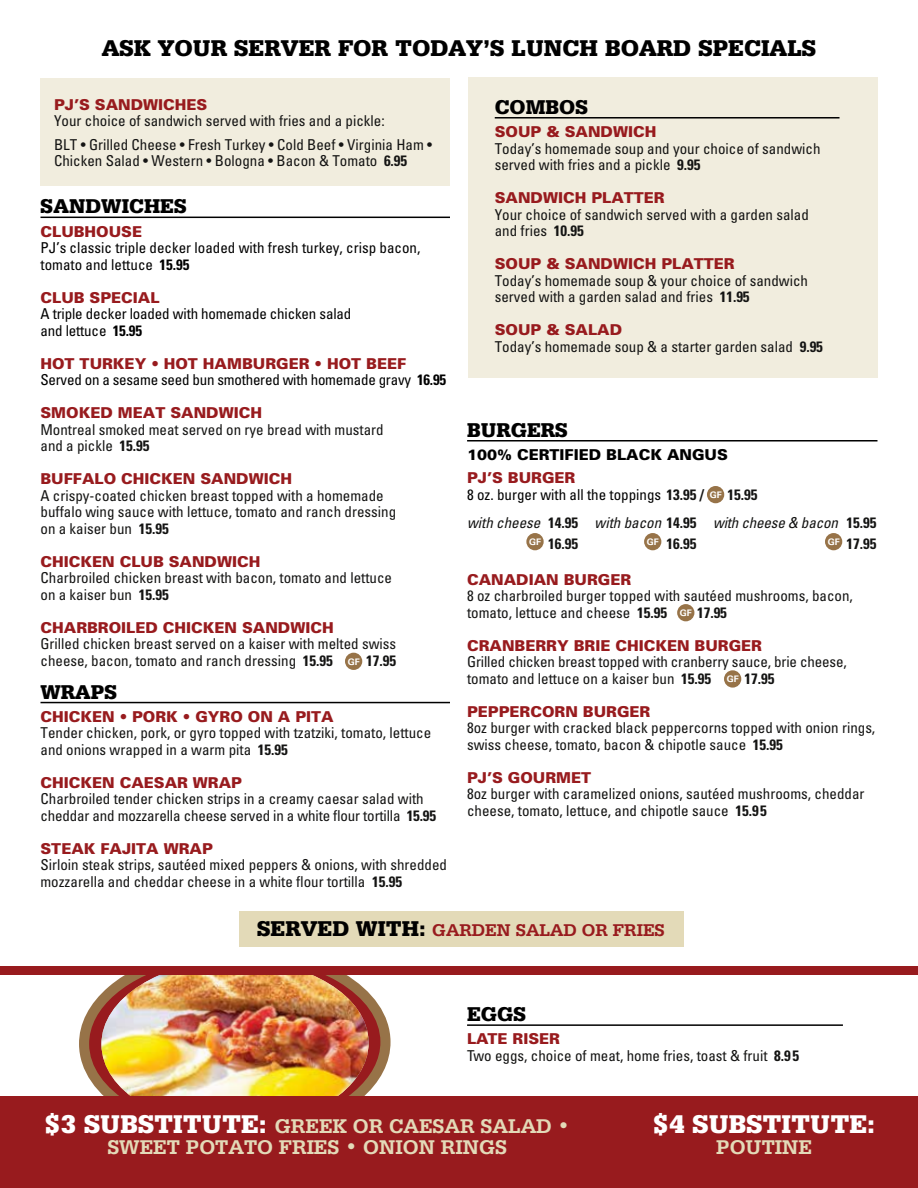
<style>
.page{position:relative;width:918px;height:1188px;background:#fff}
.page>*{position:absolute;margin:0;border:0;box-sizing:border-box;transform-origin:0 0}
.t1{font:900 27px "Serifa BT";color:#fff}
.t2{font:900 24px "Serifa BT";color:#000}
.t3{font:700 21px/21px "Serifa BT";color:#e3dab8;text-align:center}
.t4{font:900 21px "Serifa BT";color:#000}
.t5{font:700 18px "Serifa BT";color:#981b1e}
.t6{font:condensed 15px/16.5px "Univers";color:#141413}
.t7{font:900 15px "Univers";color:#981b1e}
.t8{font:condensed 15px/16.5px "Univers";letter-spacing:-.01em;color:#000}
.t9{font:italic condensed 15px/27.8px "Univers";color:#141413}
.t10{font:700 condensed 15px "Univers";color:#141413}
.t11{font:900 15px "Univers";color:#000}
.t12{font:700 9px "Univers S";color:#fff}
.s1{font-weight:700}
.s2{font-weight:900;font-stretch:normal;color:#981b1e}
.s3{font-weight:700;color:#141413}
.s4{font-weight:700;font-style:normal}
.s5{font-weight:900;font-size:22.5px;color:#000}
.s6{font-weight:900;font-size:27px;color:#fff}
</style>
<div class="page">
<svg style="left:79px;top:993px;width:312px;height:100px"></svg>
<img style="left:101px;top:975px;width:268px;height:121px">
<div style="left:0;top:966px;width:918px;height:9px;background:#981b1e"></div>
<div style="left:40px;top:78px;width:410px;height:108px;background:#f1edde"></div>
<div style="left:468px;top:78px;width:410px;height:300px;background:#f1edde"></div>
<div style="left:0;top:1096px;width:918px;height:92px;background:#981b1e"></div>
<hr style="left:467px;top:440px;width:411px;height:2px;background:#000">
<div style="left:526px;top:533px;width:18px;height:17px;background:#977348;border-radius:50%"></div>
<div style="left:644px;top:533px;width:17px;height:17px;background:#977348;border-radius:50%"></div>
<div style="left:825px;top:533px;width:17px;height:17px;background:#977348;border-radius:50%"></div>
<div style="left:724px;top:670px;width:17px;height:18px;background:#977348;border-radius:50%"></div>
<div style="left:707px;top:486px;width:17px;height:17px;background:#977348;border-radius:50%"></div>
<div style="left:677px;top:604px;width:17px;height:17px;background:#977348;border-radius:50%"></div>
<hr style="left:467px;top:1024px;width:376px;height:2px;background:#000">
<div style="left:239px;top:911px;width:445px;height:36px;background:#e3dab8"></div>
<hr style="left:495px;top:117px;width:345px;height:2px;background:#000">
<hr style="left:40px;top:217px;width:410px;height:1px;background:#000">
<hr style="left:40px;top:702px;width:410px;height:1px;background:#000">
<div style="left:345px;top:653px;width:17px;height:17px;background:#977348;border-radius:50%"></div>
<h2 class="t2" style="left:102px;top:33px;width:716px">ASK YOUR SERVER FOR TODAY’S LUNCH BOARD SPECIALS</h2>
<p class="t7" style="left:54px;top:95px;width:155px">PJ’S SANDWICHES</p>
<p class="t6" style="left:54px;top:109px;width:380px;line-height:23.2px">Your choice of sandwich served with fries and a pickle:<br>BLT • Grilled Cheese • Fresh Turkey • Cold Beef • Virginia Ham •</p>
<p class="t6" style="left:54px;top:152px;width:355px">Chicken Salad • Western • Bologna • Bacon &amp; Tomato <span class="s1">6.95</span></p>
<h3 class="t4" style="left:40px;top:193px;width:148px">SANDWICHES</h3>
<p class="t7" style="left:40px;top:222px;width:103px">CLUBHOUSE</p>
<p class="t8" style="left:40px;top:239px;width:381px">PJ’s classic triple decker loaded with fresh turkey, crisp bacon, tomato and lettuce <span class="s1">15.95</span></p>
<p class="t7" style="left:40px;top:288px;width:121px">CLUB SPECIAL</p>
<p class="t8" style="left:40px;top:305px;width:312px">A triple decker loaded with homemade chicken salad and lettuce <span class="s1">15.95</span></p>
<p class="t8" style="left:40px;top:355px;width:407px"><span class="s2">HOT TURKEY • HOT HAMBURGER • HOT BEEF<br></span>Served on a sesame seed bun smothered with homemade gravy <span class="s1">16.95</span></p>
<p class="t7" style="left:40px;top:403px;width:223px">SMOKED MEAT SANDWICH</p>
<p class="t6" style="left:40px;top:421px;width:345px">Montreal smoked meat served on rye bread with mustard and a pickle <span class="s1">15.95</span></p>
<p class="t7" style="left:40px;top:469px;width:253px">BUFFALO CHICKEN SANDWICH</p>
<p class="t6" style="left:40px;top:487px;width:357px">A crispy-coated chicken breast topped with a homemade buffalo wing sauce with lettuce, tomato and ranch dressing on a kaiser bun <span class="s1">15.95</span></p>
<p class="t7" style="left:40px;top:552px;width:221px">CHICKEN CLUB SANDWICH</p>
<p class="t6" style="left:40px;top:569px;width:353px">Charbroiled chicken breast with bacon, tomato and lettuce on a kaiser bun <span class="s1">15.95</span></p>
<p class="t7" style="left:40px;top:618px;width:295px">CHARBROILED CHICKEN SANDWICH</p>
<p class="t6" style="left:40px;top:635px;width:357px">Grilled chicken breast served on a kaiser with melted swiss cheese, bacon, tomato and ranch dressing <span class="s1">15.95</span></p>
<p class="t10" style="left:366px;top:651px;width:31px">17.95</p>
<p class="t12" style="left:348px;top:656px;width:13px">GF</p>
<h3 class="t4" style="left:40px;top:679px;width:78px">WRAPS</h3>
<p class="t7" style="left:40px;top:707px;width:295px">CHICKEN • PORK • GYRO ON A PITA</p>
<p class="t6" style="left:40px;top:724px;width:392px">Tender chicken, pork, or gyro topped with tzatziki, tomato, lettuce and onions wrapped in a warm pita <span class="s1">15.95</span></p>
<p class="t7" style="left:40px;top:773px;width:203px">CHICKEN CAESAR WRAP</p>
<p class="t6" style="left:40px;top:790px;width:397px">Charbroiled tender chicken strips in a creamy caesar salad with cheddar and mozzarella cheese served in a white flour tortilla <span class="s1">15.95</span></p>
<p class="t7" style="left:40px;top:839px;width:174px">STEAK FAJITA WRAP</p>
<p class="t6" style="left:40px;top:856px;width:408px">Sirloin steak strips, sautéed mixed peppers &amp; onions, with shredded mozzarella and cheddar cheese in a white flour tortilla <span class="s1">15.95</span></p>
<h3 class="t4" style="left:495px;top:94px;width:95px">COMBOS</h3>
<p class="t7" style="left:495px;top:122px;width:163px">SOUP &amp; SANDWICH</p>
<p class="t6" style="left:495px;top:140px;width:327px">Today’s homemade soup and your choice of sandwich served with fries and a pickle <span class="s1">9.95</span></p>
<p class="t7" style="left:495px;top:188px;width:171px">SANDWICH PLATTER</p>
<p class="t6" style="left:495px;top:206px;width:316px">Your choice of sandwich served with a garden salad and fries <span class="s1">10.95</span></p>
<p class="t7" style="left:495px;top:254px;width:241px">SOUP &amp; SANDWICH PLATTER</p>
<p class="t6" style="left:495px;top:272px;width:315px">Today’s homemade soup &amp; your choice of sandwich served with a garden salad and fries <span class="s1">11.95</span></p>
<p class="t6" style="left:495px;top:321px;width:330px"><span class="s2">SOUP &amp; SALAD<br></span>Today’s homemade soup &amp; a starter garden salad <span class="s1">9.95</span></p>
<h3 class="t4" style="left:467px;top:417px;width:102px">BURGERS</h3>
<p class="t11" style="left:467px;top:445px;width:262px">100% CERTIFIED BLACK ANGUS</p>
<p class="t8" style="left:467px;top:469px;width:238px"><span class="s2">PJ’S BURGER<br></span>8 oz. burger with all the toppings <span class="s3">13.95 /</span></p>
<p class="t9" style="left:467px;top:480px;width:411px;text-indent:260px"><span class="s4">15.95<br></span>with cheese <span class="s4">14.95</span> with bacon <span class="s4">14.95</span> with cheese &amp; bacon <span class="s4">15.95</span></p>
<p class="t10" style="left:548px;top:534px;width:31px">16.95</p>
<p class="t10" style="left:667px;top:534px;width:31px">16.95</p>
<p class="t10" style="left:847px;top:534px;width:31px">17.95</p>
<p class="t7" style="left:467px;top:570px;width:166px">CANADIAN BURGER</p>
<p class="t6" style="left:467px;top:587px;width:387px">8 oz charbroiled burger topped with sautéed mushrooms, bacon, tomato, lettuce and cheese <span class="s1">15.95</span></p>
<p class="t12" style="left:710px;top:490px;width:13px">GF</p>
<p class="t12" style="left:529px;top:537px;width:13px">GF</p>
<p class="t12" style="left:647px;top:537px;width:13px">GF</p>
<p class="t12" style="left:828px;top:537px;width:13px">GF</p>
<p class="t10" style="left:697px;top:603px;width:31px">17.95</p>
<p class="t7" style="left:467px;top:636px;width:296px">CRANBERRY BRIE CHICKEN BURGER</p>
<p class="t6" style="left:467px;top:653px;width:381px">Grilled chicken breast topped with cranberry sauce, brie cheese, tomato and lettuce on a kaiser bun <span class="s1">15.95</span></p>
<p class="t12" style="left:680px;top:608px;width:13px">GF</p>
<p class="t10" style="left:744px;top:669px;width:31px">17.95</p>
<p class="t12" style="left:727px;top:674px;width:13px">GF</p>
<p class="t7" style="left:467px;top:702px;width:185px">PEPPERCORN BURGER</p>
<p class="t6" style="left:467px;top:719px;width:410px">8oz burger with cracked black peppercorns topped with onion rings, swiss cheese, tomato, bacon &amp; chipotle sauce <span class="s1">15.95</span></p>
<p class="t7" style="left:467px;top:768px;width:126px">PJ’S GOURMET</p>
<p class="t6" style="left:467px;top:785px;width:399px">8oz burger with caramelized onions, sautéed mushrooms, cheddar cheese, tomato, lettuce, and chipotle sauce <span class="s1">15.95</span></p>
<p class="t5" style="left:257px;top:919px;width:409px"><span class="s5">SERVED WITH:</span> GARDEN SALAD OR FRIES</p>
<h3 class="t4" style="left:467px;top:1001px;width:60px">EGGS</h3>
<p class="t6" style="left:467px;top:1030px;width:333px"><span class="s2">LATE RISER<br></span>Two eggs, choice of meat, home fries, toast &amp; fruit <span class="s1">8.95</span></p>
<h3 class="t3" style="left:45px;top:1115px;width:527px"><span class="s6">$3 SUBSTITUTE:</span> GREEK OR CAESAR SALAD •<br>SWEET POTATO FRIES • ONION RINGS</h3>
<h1 class="t1" style="left:653px;top:1107px;width:224px">$4 SUBSTITUTE:</h1>
<h3 class="t3" style="left:716px;top:1136px;width:98px">POUTINE</h3>
</div>
